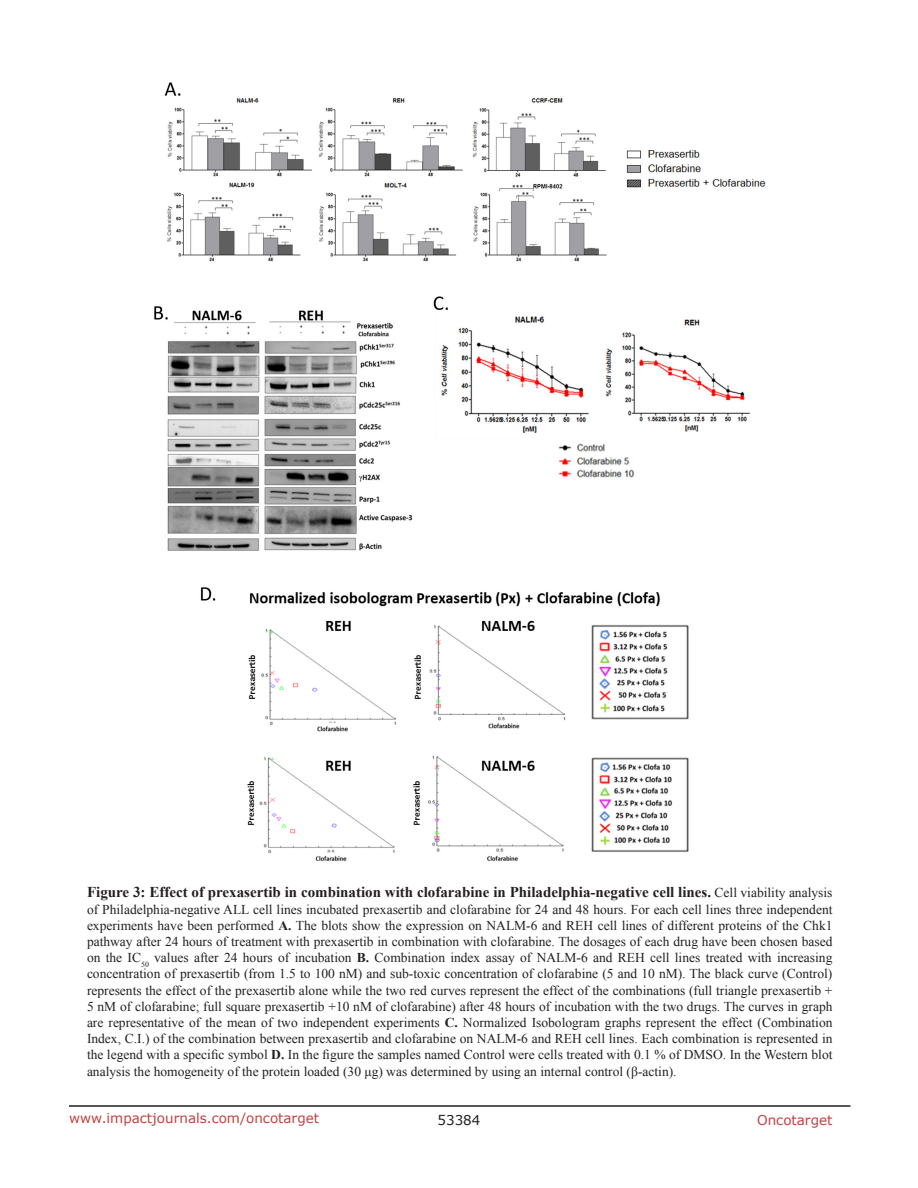
<style>
.page{position:relative;width:918px;height:1188px;background:#fff}
.page>*{position:absolute;margin:0;border:0;box-sizing:border-box;transform-origin:0 0}
.figuretext{font:700 15px "Times New Roman";color:#231f20}
.figuretext-2{font:13.5px/16.2px "Times New Roman";color:#231f20;text-align:justify}
.t1{font:13.5px "Verdana";color:#c24141}
.t2{font:13.5px "Verdana";color:#231f20}
.s1{font-weight:400;font-size:13.5px}
.s2{font-weight:700}
</style>
<div class="page">
<hr style="left:69px;top:1105px;width:781px;height:2px;background:#231f20">
<img style="left:154px;top:82px;width:612px;height:780px">
<p class="figuretext" style="left:87px;top:882px;width:747px">Figure 3: Effect of prexasertib in combination with clofarabine in Philadelphia-negative cell lines. <span class="s1">Cell viability analysis</span></p>
<p class="figuretext-2" style="left:87px;top:901px;width:747px">of Philadelphia-negative ALL cell lines incubated prexasertib and clofarabine for 24 and 48 hours. For each cell lines three independent experiments have been performed <span class="s2">A.</span> The blots show the expression on NALM-6 and REH cell lines of different proteins of the Chk1 pathway after 24 hours of treatment with prexasertib in combination with clofarabine. The dosages of each drug have been chosen based on the IC<sub>50</sub> values after 24 hours of incubation <span class="s2">B.</span> Combination index assay of NALM-6 and REH cell lines treated with increasing concentration of prexasertib (from 1.5 to 100 nM) and sub-toxic concentration of clofarabine (5 and 10 nM). The black curve (Control) represents the effect of the prexasertib alone while the two red curves represent the effect of the combinations (full triangle prexasertib + 5 nM of clofarabine; full square prexasertib +10 nM of clofarabine) after 48 hours of incubation with the two drugs. The curves in graph are representative of the mean of two independent experiments <span class="s2">C.</span> Normalized Isobologram graphs represent the effect (Combination Index, C.I.) of the combination between prexasertib and clofarabine on NALM-6 and REH cell lines. Each combination is represented in the legend with a specific symbol <span class="s2">D.</span> In the figure the samples named Control were cells treated with 0.1 % of DMSO. In the Western blot analysis the homogeneity of the protein loaded (30 μg) was determined by using an internal control (β-actin).</p>
<p class="t1" style="left:69px;top:1109px;width:252px">www.impactjournals.com/oncotarget</p>
<p class="t2" style="left:438px;top:1111px;width:44px">53384</p>
<p class="t1" style="left:757px;top:1111px;width:77px">Oncotarget</p>
</div>
